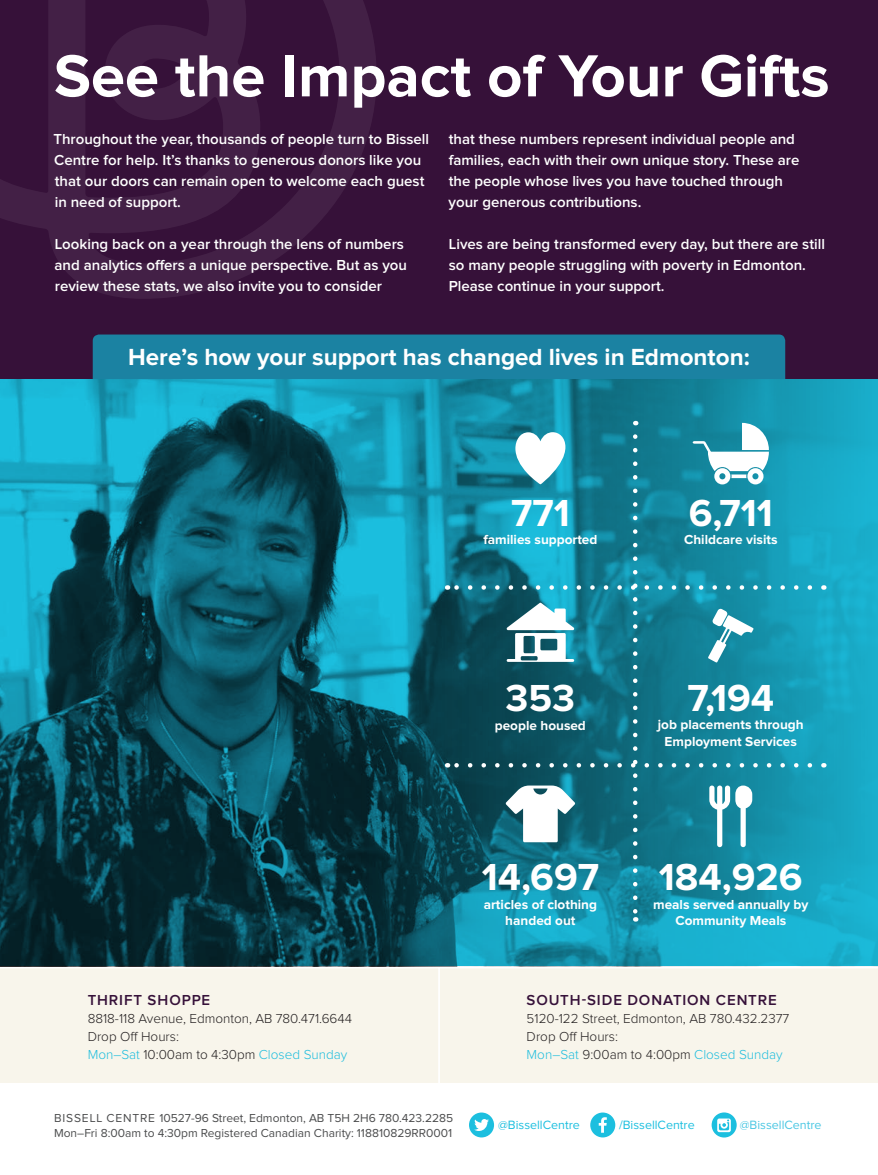
<style>
.page{position:relative;width:878px;height:1175px;background:#fff}
.page>*{position:absolute;margin:0;border:0;box-sizing:border-box;transform-origin:0 0}
.t1{font:700 61.5px "Proxima Nova";color:#fff}
.t2{font:700 39px "Proxima Nova";color:#fff}
.t3{font:700 24.15px "Proxima Nova";color:#fff}
.t4{font:600 15px/21px "Proxima Nova";color:#fff}
.Header_2_Small_Caps{font:600 15px "Proxima Nova";letter-spacing:.06em;color:#361139}
.t5{font:700 13.5px/16.4px "Proxima Nova";color:#fff;text-align:center}
.Header_2_Small_Caps-2{font:300 13.5px "Proxima Nova";color:#231f20}
.t6{font:300 13.5px "Proxima Nova";color:#1dbddd}
.t7{font:12.45px "Proxima Nova";color:#1cbfdf}
.t8{font:12.45px "Proxima Nova";color:#4bc7e3}
.Header_2_Small_Caps-3{font:12px "Proxima Nova";color:#4b4c4d}
.s1{color:#231f20}
</style>
<div class="page">
<div style="left:0;top:0;width:878px;height:408px;background:#361139"></div>
<div style="left:440px;top:968px;width:438px;height:115px;background:#f8f5eb"></div>
<div style="left:0;top:968px;width:438px;height:115px;background:#f8f5eb"></div>
<svg style="left:590px;top:1112px;width:25px;height:25px"></svg>
<svg style="left:469px;top:1112px;width:25px;height:25px"></svg>
<svg style="left:711px;top:1112px;width:25px;height:25px"></svg>
<img style="left:0;top:379px;width:878px;height:588px">
<div style="left:93px;top:334px;width:692px;height:45px;background:#1b82a2"></div>
<svg style="left:0;top:0;width:376px;height:299px"></svg>
<svg style="left:454px;top:421px;width:355px;height:500px;background:#21869a"></svg>
<p class="t1" style="left:54px;top:48px;width:777px">See the Impact of Your Gifts</p>
<p class="t4" style="left:53px;top:129px;width:377px">Throughout the year, thousands of people turn to Bissell Centre for help. It’s thanks to generous donors like you that our doors can remain open to welcome each guest in need of support.</p>
<p class="t4" style="left:55px;top:234px;width:354px">Looking back on a year through the lens of numbers and analytics offers a unique perspective. But as you review these stats, we also invite you to consider</p>
<p class="t4" style="left:448px;top:129px;width:352px">that these numbers represent individual people and families, each with their own unique story. These are the people whose lives you have touched through your generous contributions.</p>
<p class="t4" style="left:448px;top:234px;width:378px">Lives are being transformed every day, but there are still so many people struggling with poverty in Edmonton.<br>Please continue in your support.</p>
<p class="t3" style="left:128px;top:346px;width:623px">Here’s how your support has changed lives in Edmonton:</p>
<p class="t2" style="left:511px;top:495px;width:60px">771</p>
<p class="t5" style="left:483px;top:532px;width:115px">families supported</p>
<p class="t2" style="left:688px;top:495px;width:86px">6,711</p>
<p class="t5" style="left:684px;top:532px;width:95px">Childcare visits</p>
<p class="t2" style="left:505px;top:680px;width:71px">353</p>
<p class="t5" style="left:495px;top:717px;width:92px">people housed</p>
<p class="t2" style="left:687px;top:680px;width:88px">7,194</p>
<p class="t5" style="left:657px;top:717px;width:147px">job placements through<br>Employment Services</p>
<p class="Header_2_Small_Caps" style="left:88px;top:993px;width:124px">THRIFT SHOPPE</p>
<p class="Header_2_Small_Caps-2" style="left:88px;top:1012px;width:266px">8818-118 Avenue, Edmonton, AB 780.471.6644</p>
<p class="Header_2_Small_Caps-2" style="left:88px;top:1030px;width:93px">Drop Off Hours:</p>
<p class="t6" style="left:88px;top:1048px;width:261px">Mon–Sat <span class="s1">10:00am to 4:30pm</span> Closed Sunday</p>
<p class="Header_2_Small_Caps-3" style="left:54px;top:1112px;width:401px">BISSELL CENTRE 10527-96 Street, Edmonton, AB T5H 2H6 780.423.2285</p>
<p class="Header_2_Small_Caps-3" style="left:54px;top:1127px;width:400px">Mon–Fri 8:00am to 4:30pm Registered Canadian Charity: 118810829RR0001</p>
<p class="t2" style="left:482px;top:859px;width:119px">14,697</p>
<p class="t5" style="left:483px;top:896px;width:115px">articles of clothing handed out</p>
<p class="t2" style="left:659px;top:859px;width:145px">184,926</p>
<p class="t5" style="left:653px;top:896px;width:157px">meals served annually by<br>Community Meals</p>
<p class="Header_2_Small_Caps" style="left:526px;top:993px;width:251px">SOUTH-SIDE DONATION CENTRE</p>
<p class="Header_2_Small_Caps-2" style="left:526px;top:1012px;width:264px">5120-122 Street, Edmonton, AB 780.432.2377</p>
<p class="Header_2_Small_Caps-2" style="left:526px;top:1030px;width:93px">Drop Off Hours:</p>
<p class="t6" style="left:526px;top:1048px;width:257px">Mon–Sat <span class="s1">9:00am to 4:00pm</span> Closed Sunday</p>
<p class="t7" style="left:498px;top:1119px;width:83px">@BissellCentre</p>
<p class="t7" style="left:619px;top:1119px;width:77px">/BissellCentre</p>
<p class="t8" style="left:739px;top:1119px;width:83px">@BissellCentre</p>
</div>
